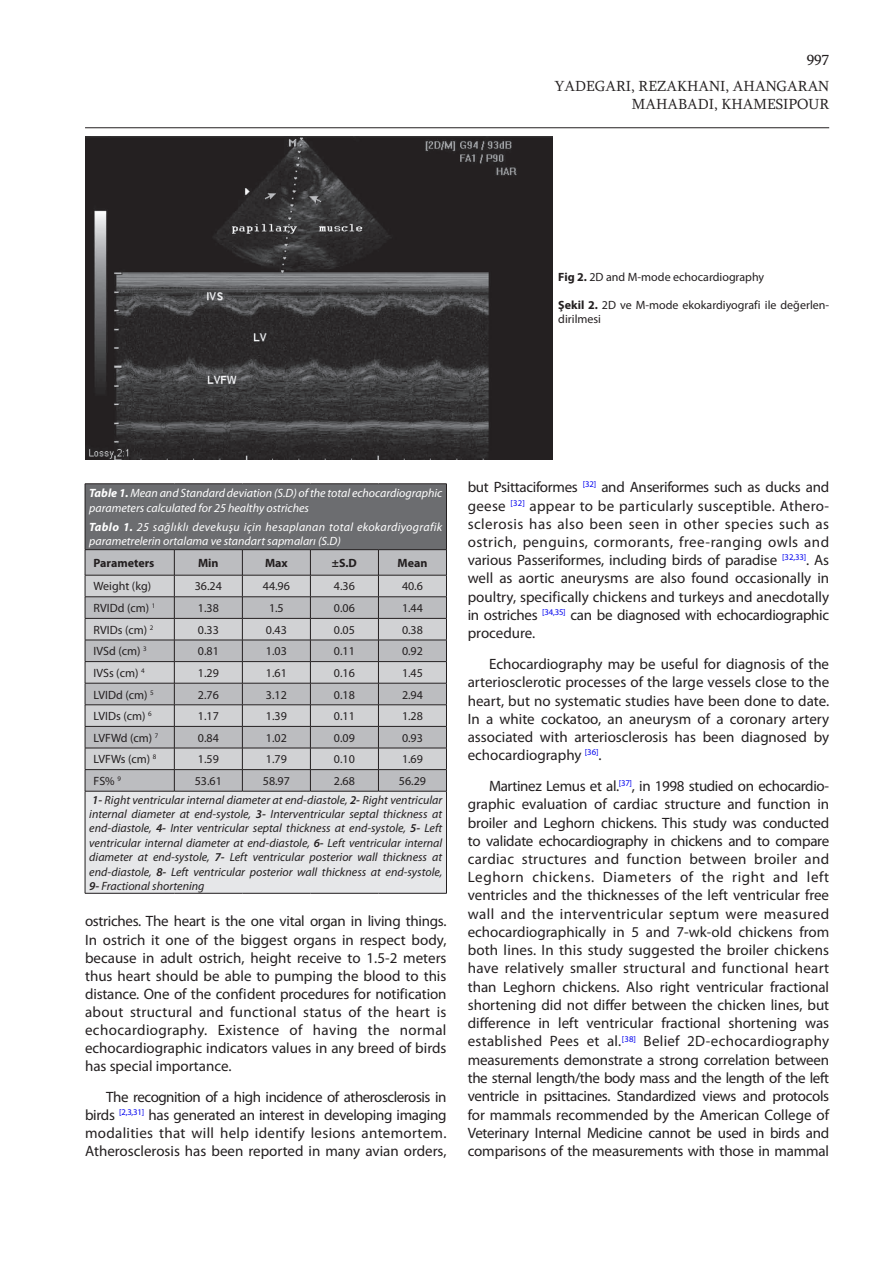
<style>
.page{position:relative;width:893px;height:1263px;background:#fff}
.page>*{position:absolute;margin:0;border:0;box-sizing:border-box;transform-origin:0 0}
.METIN{font:15px/18.1px "Myriad Pro";color:#231f20;text-align:justify}
.UST_BILGI_SAG{font:15px "Sylfaen";color:#231f20}
.sag_numara{font:15px "Sylfaen";color:#231f20}
.TABLO{font:italic 12px/14.4px "Myriad Pro";color:#231f20;text-align:justify}
.TABLO-2{font:12px "Myriad Pro";color:#231f20}
.TABLO-3{font:italic 12px/14.4px "Myriad Pro";letter-spacing:.025em;color:#fff}
.TABLO-4{font:italic 12px/14.4px "Myriad Pro";color:#fff}
.METIN-2{font:12px/14.4px "Myriad Pro";color:#231f20}
.TABLO-5{font:700 12px "Myriad Pro";color:#231f20}
.s1{font-weight:700}
.s2{font-weight:600}
</style>
<div class="page">
<hr style="left:85px;top:127px;width:744px;height:1px;background:#231f20">
<div style="left:85px;top:484px;width:361px;height:66px;background:#6c6d70"></div>
<div style="left:85px;top:791px;width:361px;height:102px;background:#e6e7e9"></div>
<hr style="left:85px;top:483px;width:89px;height:1px;background:#231f20">
<hr style="left:85px;top:484px;width:1px;height:65px;background:#231f20">
<hr style="left:174px;top:483px;width:68px;height:1px;background:#231f20">
<hr style="left:242px;top:483px;width:68px;height:1px;background:#231f20">
<hr style="left:310px;top:483px;width:68px;height:1px;background:#231f20">
<hr style="left:378px;top:483px;width:69px;height:1px;background:#231f20">
<hr style="left:446px;top:484px;width:1px;height:65px;background:#231f20">
<hr style="left:85px;top:549px;width:89px;height:1px;background:#231f20">
<hr style="left:174px;top:549px;width:68px;height:1px;background:#231f20">
<hr style="left:242px;top:549px;width:68px;height:1px;background:#231f20">
<hr style="left:310px;top:549px;width:68px;height:1px;background:#231f20">
<hr style="left:378px;top:549px;width:69px;height:1px;background:#231f20">
<svg style="left:85px;top:550px;width:362px;height:241px;background:#bbbcbf"></svg>
<hr style="left:85px;top:791px;width:89px;height:1px;background:#231f20">
<hr style="left:85px;top:791px;width:1px;height:102px;background:#231f20">
<hr style="left:174px;top:791px;width:68px;height:1px;background:#231f20">
<hr style="left:242px;top:791px;width:68px;height:1px;background:#231f20">
<hr style="left:310px;top:791px;width:68px;height:1px;background:#231f20">
<hr style="left:378px;top:791px;width:69px;height:1px;background:#231f20">
<hr style="left:446px;top:791px;width:1px;height:102px;background:#231f20">
<hr style="left:85px;top:893px;width:89px;height:1px;background:#231f20">
<hr style="left:174px;top:893px;width:68px;height:1px;background:#231f20">
<hr style="left:242px;top:893px;width:68px;height:1px;background:#231f20">
<hr style="left:310px;top:893px;width:68px;height:1px;background:#231f20">
<hr style="left:378px;top:893px;width:69px;height:1px;background:#231f20">
<img style="left:85px;top:136px;width:468px;height:323px">
<p class="sag_numara" style="left:807px;top:50px;width:24px">997</p>
<p class="UST_BILGI_SAG" style="left:554px;top:75px;width:276px">YADEGARI, REZAKHANI, AHANGARAN</p>
<p class="UST_BILGI_SAG" style="left:632px;top:93px;width:199px">MAHABADI, KHAMESIPOUR</p>
<p class="METIN-2" style="left:558px;top:270px;width:207px"><span class="s1">Fig 2.</span> 2D and M-mode echocardiography</p>
<p class="METIN-2" style="left:558px;top:297px;width:272px"><span class="s1">Şekil 2.</span> 2D ve M-mode ekokardiyografi ile değerlen&shy;dirilmesi</p>
<p class="TABLO-4" style="left:89px;top:486px;width:354px"><span class="s1">Table 1.</span> Mean and Standard deviation (S.D) of the total echocardiographic parameters calculated for 25 healthy ostriches</p>
<p class="TABLO-3" style="left:89px;top:519px;width:354px"><span class="s1">Tablo 1.</span> 25 sağlıklı devekuşu için hesaplanan total ekokardiyografik parametrelerin ortalama ve standart sapmaları (S.D)</p>
<p class="TABLO-5" style="left:94px;top:555px;width:62px">Parameters</p>
<p class="TABLO-5" style="left:198px;top:555px;width:22px">Min</p>
<p class="TABLO-5" style="left:265px;top:555px;width:24px">Max</p>
<p class="TABLO-5" style="left:332px;top:555px;width:27px">±S.D</p>
<p class="TABLO-5" style="left:397px;top:555px;width:31px">Mean</p>
<p class="TABLO-2" style="left:94px;top:579px;width:59px">Weight (kg)</p>
<p class="TABLO-2" style="left:195px;top:579px;width:29px">36.24</p>
<p class="TABLO-2" style="left:263px;top:579px;width:29px">44.96</p>
<p class="TABLO-2" style="left:334px;top:579px;width:22px">4.36</p>
<p class="TABLO-2" style="left:402px;top:579px;width:22px">40.6</p>
<p class="TABLO-2" style="left:94px;top:601px;width:63px">RVIDd (cm) <sup>1</sup></p>
<p class="TABLO-2" style="left:198px;top:601px;width:22px">1.38</p>
<p class="TABLO-2" style="left:269px;top:601px;width:16px">1.5</p>
<p class="TABLO-2" style="left:334px;top:601px;width:22px">0.06</p>
<p class="TABLO-2" style="left:402px;top:601px;width:22px">1.44</p>
<p class="TABLO-2" style="left:94px;top:622px;width:61px">RVIDs (cm) <sup>2</sup></p>
<p class="TABLO-2" style="left:198px;top:622px;width:22px">0.33</p>
<p class="TABLO-2" style="left:266px;top:622px;width:22px">0.43</p>
<p class="TABLO-2" style="left:334px;top:622px;width:22px">0.05</p>
<p class="TABLO-2" style="left:402px;top:622px;width:22px">0.38</p>
<p class="TABLO-2" style="left:94px;top:644px;width:55px">IVSd (cm) <sup>3</sup></p>
<p class="TABLO-2" style="left:198px;top:644px;width:22px">0.81</p>
<p class="TABLO-2" style="left:266px;top:644px;width:22px">1.03</p>
<p class="TABLO-2" style="left:334px;top:644px;width:22px">0.11</p>
<p class="TABLO-2" style="left:402px;top:644px;width:22px">0.92</p>
<p class="TABLO-2" style="left:94px;top:665px;width:53px">IVSs (cm) <sup>4</sup></p>
<p class="TABLO-2" style="left:198px;top:665px;width:22px">1.29</p>
<p class="TABLO-2" style="left:266px;top:665px;width:22px">1.61</p>
<p class="TABLO-2" style="left:334px;top:665px;width:22px">0.16</p>
<p class="TABLO-2" style="left:402px;top:665px;width:22px">1.45</p>
<p class="TABLO-2" style="left:94px;top:687px;width:62px">LVIDd (cm) <sup>5</sup></p>
<p class="TABLO-2" style="left:198px;top:687px;width:22px">2.76</p>
<p class="TABLO-2" style="left:266px;top:687px;width:22px">3.12</p>
<p class="TABLO-2" style="left:334px;top:687px;width:22px">0.18</p>
<p class="TABLO-2" style="left:402px;top:687px;width:22px">2.94</p>
<p class="TABLO-2" style="left:94px;top:709px;width:60px">LVIDs (cm) <sup>6</sup></p>
<p class="TABLO-2" style="left:198px;top:709px;width:22px">1.17</p>
<p class="TABLO-2" style="left:266px;top:709px;width:22px">1.39</p>
<p class="TABLO-2" style="left:334px;top:709px;width:22px">0.11</p>
<p class="TABLO-2" style="left:402px;top:709px;width:22px">1.28</p>
<p class="TABLO-2" style="left:94px;top:730px;width:66px">LVFWd (cm) <sup>7</sup></p>
<p class="TABLO-2" style="left:198px;top:730px;width:22px">0.84</p>
<p class="TABLO-2" style="left:266px;top:730px;width:22px">1.02</p>
<p class="TABLO-2" style="left:334px;top:730px;width:22px">0.09</p>
<p class="TABLO-2" style="left:402px;top:730px;width:22px">0.93</p>
<p class="TABLO-2" style="left:94px;top:752px;width:64px">LVFWs (cm) <sup>8</sup></p>
<p class="TABLO-2" style="left:198px;top:752px;width:22px">1.59</p>
<p class="TABLO-2" style="left:266px;top:752px;width:22px">1.79</p>
<p class="TABLO-2" style="left:334px;top:752px;width:22px">0.10</p>
<p class="TABLO-2" style="left:402px;top:752px;width:22px">1.69</p>
<p class="TABLO-2" style="left:94px;top:773px;width:29px">FS% <sup>9</sup></p>
<p class="TABLO-2" style="left:195px;top:773px;width:29px">53.61</p>
<p class="TABLO-2" style="left:263px;top:773px;width:29px">58.97</p>
<p class="TABLO-2" style="left:334px;top:773px;width:22px">2.68</p>
<p class="TABLO-2" style="left:399px;top:773px;width:29px">56.29</p>
<p class="TABLO" style="left:89px;top:792px;width:354px"><span class="s2">1-</span> Right ventricular internal diameter at end-diastole, <span class="s2">2-</span> Right ventricular internal diameter at end-systole, <span class="s2">3-</span> Interventricular septal thickness at end-diastole, <span class="s2">4-</span> Inter ventricular septal thickness at end-systole, <span class="s2">5-</span> Left ventricular internal diameter at end-diastole, <span class="s2">6-</span> Left ventricular internal diameter at end-systole, <span class="s2">7-</span> Left ventricular posterior wall thickness at end-diastole, <span class="s2">8-</span> Left ventricular posterior wall thickness at end-systole, <span class="s2">9-</span> Fractional shortening</p>
<p class="METIN" style="left:85px;top:912px;width:363px">ostriches. The heart is the one vital organ in living things.<br>In ostrich it one of the biggest organs in respect body, because in adult ostrich, height receive to 1.5-2 meters thus heart should be able to pumping the blood to this distance. One of the confident procedures for notification about structural and functional status of the heart is echocardiography. Existence of having the normal echocardiographic indicators values in any breed of birds has special importance.</p>
<p class="METIN" style="left:85px;top:1088px;width:363px;text-indent:21px">The recognition of a high incidence of atherosclerosis in birds <sup>[2,3,31]</sup> has generated an interest in developing imaging modalities that will help identify lesions antemortem.<br>Atherosclerosis has been reported in many avian orders,</p>
<p class="METIN" style="left:468px;top:478px;width:363px">but Psittaciformes <sup>[32]</sup> and Anseriformes such as ducks and geese <sup>[32]</sup> appear to be particularly susceptible. Athero&shy;sclerosis has also been seen in other species such as ostrich, penguins, cormorants, free-ranging owls and various Passeriformes, including birds of paradise <sup>[32,33]</sup>. As well as aortic aneurysms are also found occasionally in poultry, specifically chickens and turkeys and anecdotally in ostriches <sup>[34,35]</sup> can be diagnosed with echocardiographic procedure.</p>
<p class="METIN" style="left:468px;top:655px;width:363px;text-indent:21px">Echocardiography may be useful for diagnosis of the arteriosclerotic processes of the large vessels close to the heart, but no systematic studies have been done to date.<br>In a white cockatoo, an aneurysm of a coronary artery associated with arteriosclerosis has been diagnosed by echocardiography <sup>[36]</sup>.</p>
<p class="METIN" style="left:468px;top:777px;width:363px;text-indent:21px">Martinez Lemus et al.<sup>[37]</sup>, in 1998 studied on echocardio&shy;graphic evaluation of cardiac structure and function in broiler and Leghorn chickens. This study was conducted to validate echocardiography in chickens and to compare cardiac structures and function between broiler and Leghorn chickens. Diameters of the right and left ventricles and the thicknesses of the left ventricular free wall and the interventricular septum were measured echocardiographically in 5 and 7-wk-old chickens from both lines. In this study suggested the broiler chickens have relatively smaller structural and functional heart than Leghorn chickens. Also right ventricular fractional shortening did not differ between the chicken lines, but difference in left ventricular fractional shortening was established Pees et al.<sup>[38]</sup> Belief 2D-echocardiography measurements demonstrate a strong correlation between the sternal length/the body mass and the length of the left ventricle in psittacines. Standardized views and protocols for mammals recommended by the American College of Veterinary Internal Medicine cannot be used in birds and comparisons of the measurements with those in mammal</p>
</div>
